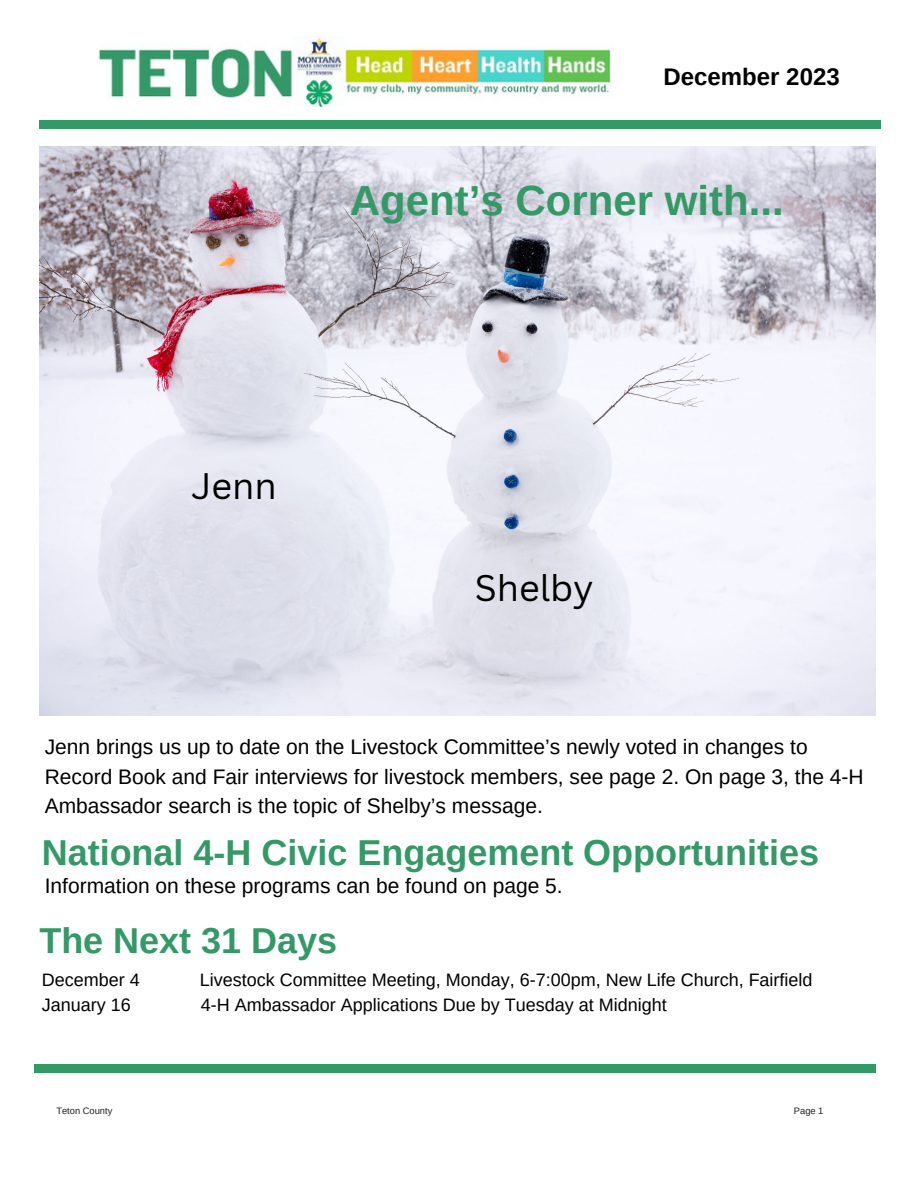
<style>
.page{position:relative;width:918px;height:1188px;background:#fff}
.page>*{position:absolute;margin:0;border:0;box-sizing:border-box;transform-origin:0 0}
.t1{font:700 42px "Arimo";color:#396}
.t2{font:700 36px "Arimo";color:#396}
.t3{font:36px "Canva Sans";color:#000}
.t4{font:700 24px "Arimo";color:#000}
.t5{font:21px/29.2px "Arimo";color:#000}
.t6{font:18px "Arimo";color:#000}
.t7{font:9.3px "Arimo";color:#222}
</style>
<div class="page">
<div style="left:34px;top:1065px;width:841px;height:8px;background:#396"></div>
<img style="left:98px;top:37px;width:513px;height:70px">
<div style="left:39px;top:121px;width:842px;height:8px;background:#396"></div>
<img style="left:39px;top:147px;width:836px;height:569px">
<p class="t4" style="left:664px;top:63px;width:178px">December 2023</p>
<p class="t1" style="left:350px;top:177px;width:435px">Agent’s Corner with...</p>
<p class="t3" style="left:192px;top:460px;width:87px">Jenn</p>
<p class="t3" style="left:475px;top:562px;width:121px">Shelby</p>
<p class="t5" style="left:45px;top:732px;width:820px">Jenn brings us up to date on the Livestock Committee’s newly voted in changes to<br>Record Book and Fair interviews for livestock members, see page 2. On page 3, the 4-H<br>Ambassador search is the topic of Shelby’s message.</p>
<p class="t2" style="left:42px;top:832px;width:779px">National 4-H Civic Engagement Opportunities</p>
<p class="t5" style="left:45px;top:871px;width:520px">Information on these programs can be found on page 5.</p>
<p class="t2" style="left:39px;top:920px;width:299px">The Next 31 Days</p>
<p class="t6" style="left:42px;top:970px;width:100px">December 4</p>
<p class="t6" style="left:200px;top:970px;width:614px">Livestock Committee Meeting, Monday, 6-7:00pm, New Life Church, Fairfield</p>
<p class="t6" style="left:42px;top:995px;width:91px">January 16</p>
<p class="t6" style="left:201px;top:995px;width:467px">4-H Ambassador Applications Due by Tuesday at Midnight</p>
<p class="t7" style="left:56px;top:1105px;width:57px">Teton County</p>
<p class="t7" style="left:794px;top:1105px;width:31px">Page 1</p>
</div>
